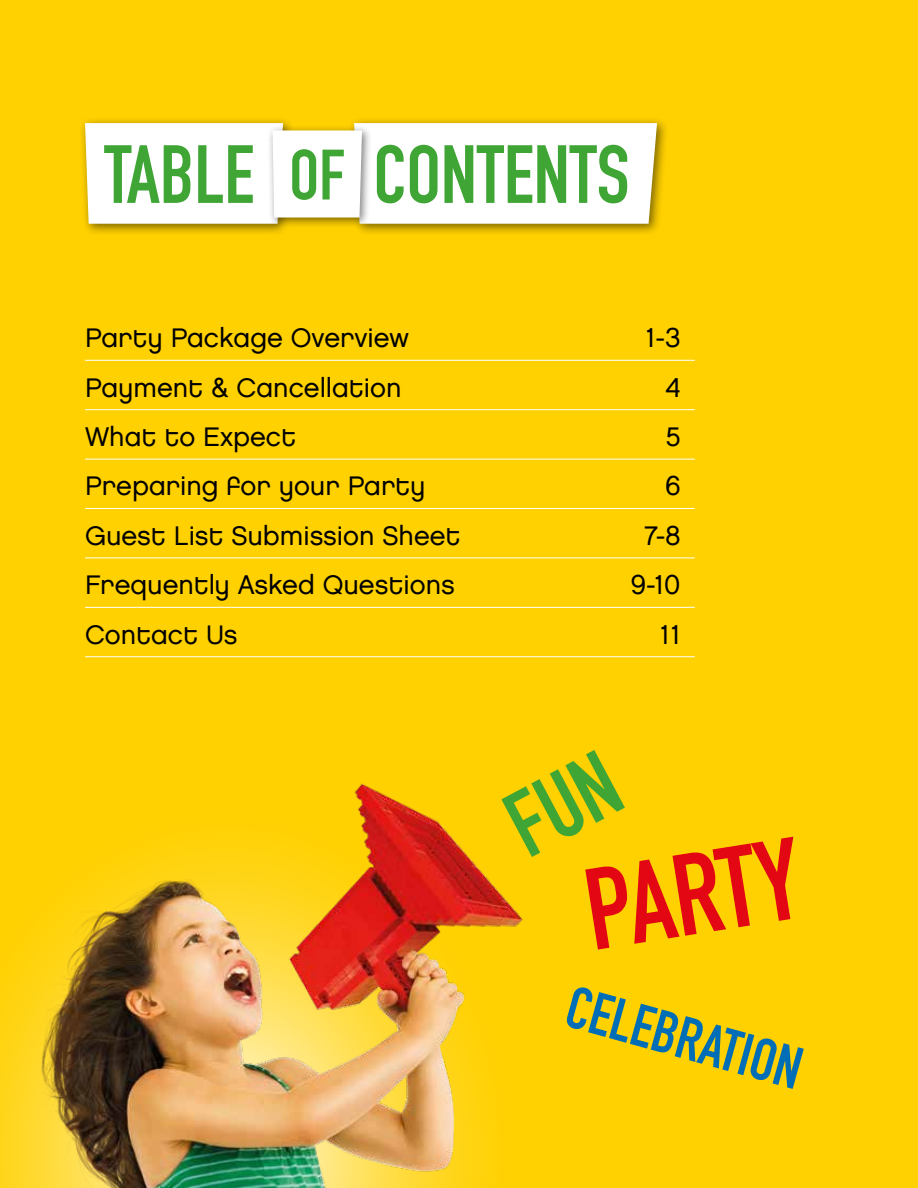
<style>
.page{position:relative;width:918px;height:1188px;background:#ffd100}
.page>*{position:absolute;margin:0;border:0;box-sizing:border-box;transform-origin:0 0}
.t1{font:700 113.7px "DIN Condensed";color:#e30613}
.t2{font:700 81px "DIN Condensed";color:#3fa535}
.t3{font:700 58.5px "DIN Condensed";color:#006db7}
.t4{font:27px "Chalet London Nineteen Eighty";color:#000}
.s1{font-size:70.05px}
</style>
<div class="page">
<svg style="left:0;top:987px;width:11px;height:201px;fill:#ffd518"></svg>
<img style="left:11px;top:783px;width:512px;height:405px">
<hr style="left:85px;top:360px;width:610px;height:1px;background:#fff">
<hr style="left:85px;top:409px;width:610px;height:1px;background:#fff">
<hr style="left:85px;top:459px;width:610px;height:1px;background:#fff">
<hr style="left:85px;top:508px;width:610px;height:1px;background:#fff">
<hr style="left:85px;top:558px;width:610px;height:1px;background:#fff">
<hr style="left:85px;top:607px;width:610px;height:1px;background:#fff">
<hr style="left:85px;top:656px;width:610px;height:1px;background:#fff">
<div style="left:79px;top:117px;width:216px;height:119px;background:#000;opacity:.5"></div>
<div style="left:348px;top:117px;width:321px;height:119px;background:#000;opacity:.5"></div>
<div style="left:267px;top:125px;width:105px;height:103px;background:#000;opacity:.5"></div>
<svg style="left:85px;top:123px;width:572px;height:101px;background:#fcfbf6"></svg>
<svg style="left:501px;top:783px;width:22px;height:74px"></svg>
<h2 class="t2" style="left:104px;top:127px;width:527px">TABLE <span class="s1">OF</span> CONTENTS</h2>
<p class="t4" style="left:85px;top:321px;width:326px">Party Package Overview</p>
<p class="t4" style="left:646px;top:321px;width:36px">1-3</p>
<p class="t4" style="left:85px;top:371px;width:318px">Payment &amp; Cancellation</p>
<p class="t4" style="left:666px;top:371px;width:16px">4</p>
<p class="t4" style="left:85px;top:420px;width:213px">What to Expect</p>
<p class="t4" style="left:666px;top:420px;width:16px">5</p>
<p class="t4" style="left:85px;top:469px;width:342px">Preparing for your Party</p>
<p class="t4" style="left:665px;top:469px;width:17px">6</p>
<p class="t4" style="left:85px;top:519px;width:377px">Guest List Submission Sheet</p>
<p class="t4" style="left:644px;top:519px;width:38px">7-8</p>
<p class="t4" style="left:85px;top:568px;width:371px">Frequently Asked Questions</p>
<p class="t4" style="left:631px;top:568px;width:51px">9-10</p>
<p class="t4" style="left:85px;top:618px;width:154px">Contact Us</p>
<p class="t4" style="left:661px;top:618px;width:21px">11</p>
<h1 class="t1" style="left:576px;top:845px;width:218px;rotate:-9deg">PARTY</h1>
<h3 class="t3" style="left:578px;top:971px;width:243px;rotate:16deg">CELEBRATION</h3>
</div>
